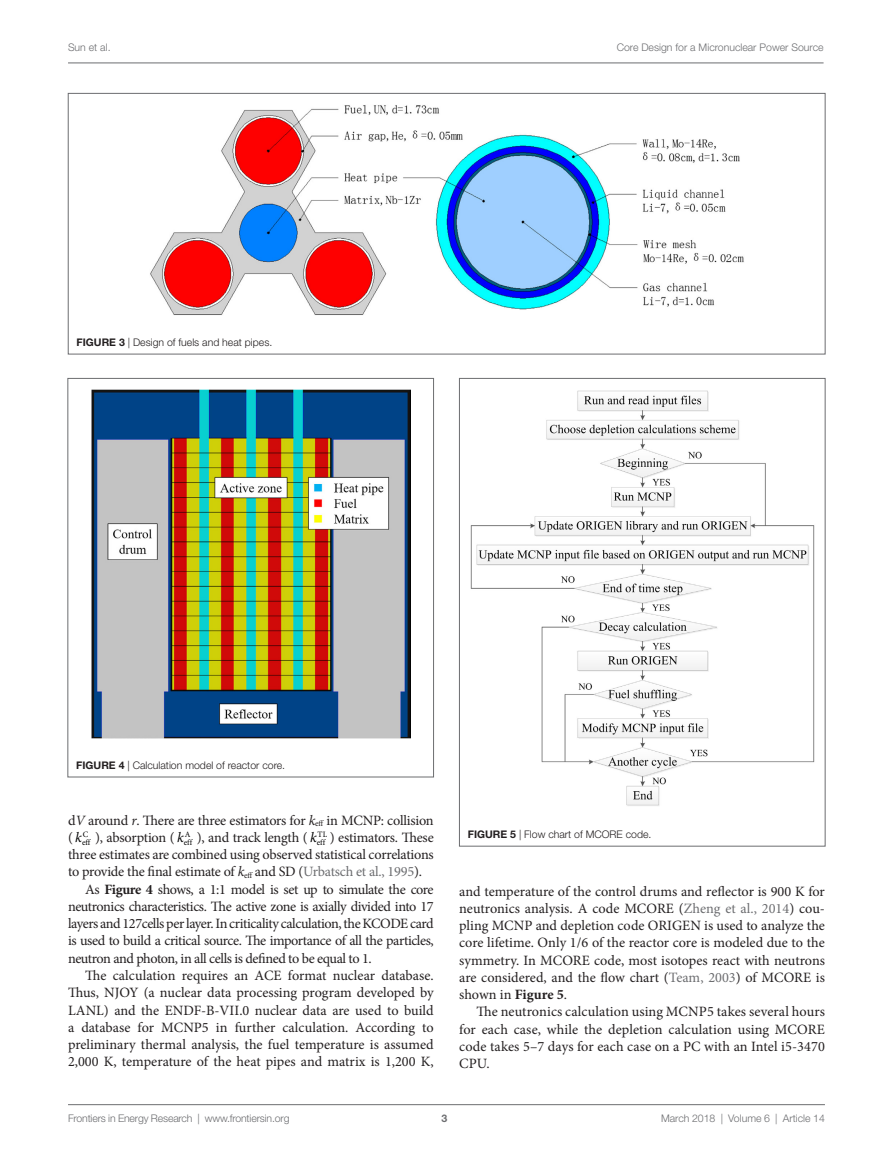
<style>
.page{position:relative;width:893px;height:1170px;background:#fff}
.page>*{position:absolute;margin:0;border:0;box-sizing:border-box;transform-origin:0 0}
.t1{font:14.25px/17.2px "Minion Pro";letter-spacing:-.015em;color:#231f20;text-align:justify}
.t2{font:14.25px "Minion Pro";letter-spacing:-.035em;color:#231f20}
.t3{font:300 10.5px "Helvetica Neue LT Std";color:#6c6d70}
.t4{font:300 10.5px "Helvetica Neue LT Std";color:#231f20}
.t5{font:700 10.5px "Helvetica Neue LT Std";color:#6c6d70}
.t6{font:8.25px "Minion Pro";color:#000}
.s1{font-weight:700}
.s2{font-style:italic}
.s3{font-style:italic;color:#000}
.s4{color:#6c6d70}
</style>
<div class="page">
<img style="left:91px;top:389px;width:319px;height:349px">
<div style="left:68px;top:378px;width:366px;height:399px;border:1px solid #6c6d70"></div>
<img style="left:150px;top:105px;width:594px;height:210px">
<div style="left:68px;top:93px;width:757px;height:261px;border:1px solid #6c6d70"></div>
<img style="left:470px;top:390px;width:345px;height:416px">
<hr style="left:68px;top:1104px;width:757px;height:1px;background:#6c6d70">
<hr style="left:68px;top:63px;width:755px;height:1px;background:#6c6d70">
<p class="t3" style="left:68px;top:41px;width:44px">Sun et al.</p>
<p class="t3" style="left:617px;top:41px;width:208px">Core Design for a Micronuclear Power Source</p>
<p class="t4" style="left:77px;top:335px;width:197px"><span class="s1">FIGURE 3</span> | Design of fuels and heat pipes.</p>
<p class="t4" style="left:76px;top:758px;width:210px"><span class="s1">FIGURE 4</span> | Calculation model of reactor core.</p>
<p class="t1" style="left:68px;top:811px;width:367px">d<span class="s2">V</span> around <span class="s2">r</span>. There are three estimators for <span class="s2">k</span><sub>eff</sub> in MCNP: collision</p>
<p class="t6" style="left:68px;top:836px;width:24px"><sup>(</sup> <sup>k</sup>eff</p>
<p class="t1" style="left:83px;top:828px;width:111px"><sup>C</sup> ), absorption ( <span class="s3">k</span><sub>eff</sub></p>
<p class="t1" style="left:185px;top:828px;width:142px"><sup>A</sup> ), and track length ( <span class="s3">k</span><sub>eff</sub></p>
<p class="t1" style="left:318px;top:828px;width:118px"><sup>TL</sup> ) estimators. These</p>
<p class="t1" style="left:68px;top:845px;width:367px">three estimates are combined using observed statistical correlations</p>
<p class="t1" style="left:68px;top:863px;width:356px">to provide the final estimate of <span class="s2">k</span><sub>eff</sub> and SD (<span class="s4">Urbatsch et al., 1995</span>).</p>
<p class="t2" style="left:85px;top:879px;width:350px">As <span class="s1">Figure 4</span> shows, a 1:1 model is set up to simulate the core</p>
<p class="t1" style="left:68px;top:897px;width:367px">neutronics characteristics. The active zone is axially divided into 17</p>
<p class="t1" style="left:68px;top:915px;width:367px">layers and 127cells per layer. In criticality calculation, the KCODE card</p>
<p class="t1" style="left:68px;top:932px;width:367px">is used to build a critical source. The importance of all the particles,</p>
<p class="t2" style="left:68px;top:948px;width:305px">neutron and photon, in all cells is defined to be equal to 1.</p>
<p class="t1" style="left:85px;top:966px;width:350px">The calculation requires an ACE format nuclear database.</p>
<p class="t1" style="left:68px;top:984px;width:367px">Thus, NJOY (a nuclear data processing program developed by</p>
<p class="t1" style="left:68px;top:1001px;width:367px">LANL) and the ENDF-B-VII.0 nuclear data are used to build</p>
<p class="t1" style="left:68px;top:1018px;width:367px">a database for MCNP5 in further calculation. According to</p>
<p class="t1" style="left:68px;top:1035px;width:367px">preliminary thermal analysis, the fuel temperature is assumed</p>
<p class="t1" style="left:68px;top:1053px;width:367px">2,000 K, temperature of the heat pipes and matrix is 1,200 K,</p>
<p class="t4" style="left:468px;top:827px;width:185px"><span class="s1">FIGURE 5</span> | Flow chart of MCORE code.</p>
<p class="t1" style="left:459px;top:882px;width:367px">and temperature of the control drums and reflector is 900 K for neutronics analysis. A code MCORE (<span class="s4">Zheng et al., 2014</span>) cou&shy;pling MCNP and depletion code ORIGEN is used to analyze the core lifetime. Only 1/6 of the reactor core is modeled due to the symmetry. In MCORE code, most isotopes react with neutrons are considered, and the flow chart (<span class="s4">Team, 2003</span>) of MCORE is shown in <span class="s1">Figure 5</span>.</p>
<p class="t1" style="left:459px;top:1003px;width:367px;text-indent:17px">The neutronics calculation using MCNP5 takes several hours for each case, while the depletion calculation using MCORE code takes 5–7 days for each case on a PC with an Intel i5-3470<br>CPU.</p>
<p class="t3" style="left:68px;top:1111px;width:223px">Frontiers in Energy Research | www.frontiersin.org</p>
<p class="t3" style="left:661px;top:1111px;width:165px">March 2018 | Volume 6 | Article 14</p>
<p class="t5" style="left:441px;top:1111px;width:7px">3</p>
</div>
